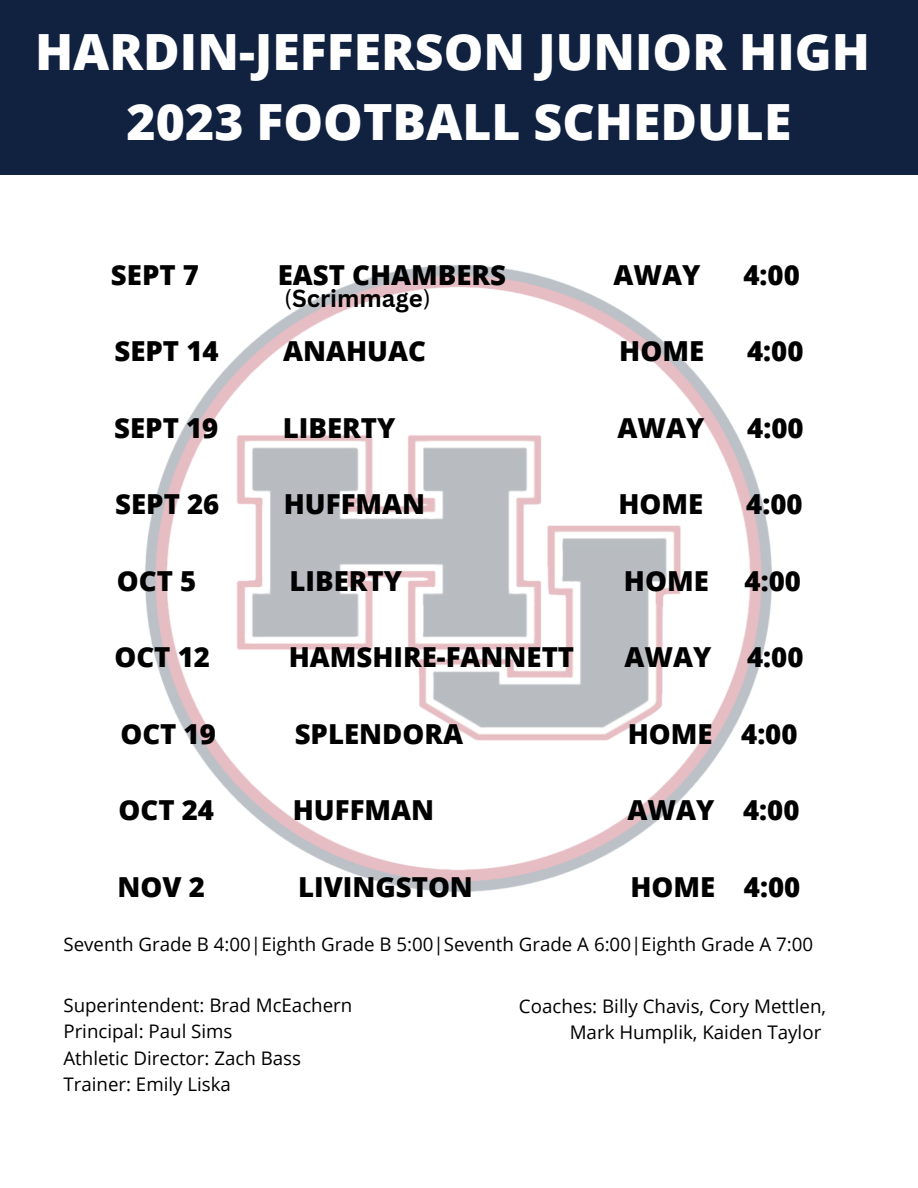
<style>
.page{position:relative;width:918px;height:1188px;background:#fff}
.page>*{position:absolute;margin:0;border:0;box-sizing:border-box;transform-origin:0 0}
.t1{font:800 49.95px "Open Sans";color:#fff}
.t2{font:800 27.6px "Open Sans";color:#000}
.t3{font:700 24px "Canva Sans";color:#000}
.t4{font:18.75px "Open Sans";color:#000}
.s1{font-weight:400}
</style>
<div class="page">
<img style="left:145px;top:265px;width:627px;height:627px">
<div style="left:0;top:0;width:918px;height:174px;background:#112140"></div>
<p class="t1" style="left:35px;top:17px;width:837px">HARDIN-JEFFERSON JUNIOR HIGH</p>
<p class="t1" style="left:127px;top:87px;width:666px">2023 FOOTBALL SCHEDULE</p>
<p class="t2" style="left:111px;top:255px;width:90px">SEPT 7</p>
<p class="t2" style="left:278px;top:255px;width:230px">EAST CHAMBERS</p>
<p class="t2" style="left:614px;top:255px;width:88px">AWAY</p>
<p class="t2" style="left:743px;top:255px;width:58px">4:00</p>
<p class="t3" style="left:284px;top:281px;width:148px"><span class="s1">(</span>Scrimmage<span class="s1">)</span></p>
<p class="t2" style="left:114px;top:332px;width:106px">SEPT 14</p>
<p class="t2" style="left:283px;top:332px;width:144px">ANAHUAC</p>
<p class="t2" style="left:619px;top:332px;width:86px">HOME</p>
<p class="t2" style="left:747px;top:332px;width:58px">4:00</p>
<p class="t2" style="left:114px;top:408px;width:106px">SEPT 19</p>
<p class="t2" style="left:283px;top:408px;width:114px">LIBERTY</p>
<p class="t2" style="left:617px;top:408px;width:88px">AWAY</p>
<p class="t2" style="left:747px;top:408px;width:58px">4:00</p>
<p class="t2" style="left:115px;top:485px;width:106px">SEPT 26</p>
<p class="t2" style="left:284px;top:485px;width:143px">HUFFMAN</p>
<p class="t2" style="left:619px;top:485px;width:86px">HOME</p>
<p class="t2" style="left:746px;top:485px;width:58px">4:00</p>
<p class="t2" style="left:117px;top:561px;width:81px">OCT 5</p>
<p class="t2" style="left:289px;top:561px;width:114px">LIBERTY</p>
<p class="t2" style="left:624px;top:561px;width:86px">HOME</p>
<p class="t2" style="left:745px;top:561px;width:58px">4:00</p>
<p class="t2" style="left:114px;top:638px;width:97px">OCT 12</p>
<p class="t2" style="left:289px;top:638px;width:287px">HAMSHIRE-FANNETT</p>
<p class="t2" style="left:624px;top:638px;width:88px">AWAY</p>
<p class="t2" style="left:747px;top:638px;width:58px">4:00</p>
<p class="t2" style="left:120px;top:714px;width:97px">OCT 19</p>
<p class="t2" style="left:295px;top:714px;width:170px">SPLENDORA</p>
<p class="t2" style="left:628px;top:714px;width:171px">HOME 4:00</p>
<p class="t2" style="left:119px;top:791px;width:97px">OCT 24</p>
<p class="t2" style="left:293px;top:791px;width:143px">HUFFMAN</p>
<p class="t2" style="left:627px;top:791px;width:173px">AWAY 4:00</p>
<p class="t2" style="left:118px;top:867px;width:89px">NOV 2</p>
<p class="t2" style="left:298px;top:867px;width:176px">LIVINGSTON</p>
<p class="t2" style="left:630px;top:867px;width:171px">HOME 4:00</p>
<p class="t4" style="left:63px;top:931px;width:751px">Seventh Grade B 4:00|Eighth Grade B 5:00|Seventh Grade A 6:00|Eighth Grade A 7:00</p>
<p class="t4" style="left:63px;top:992px;width:290px">Superintendent: Brad McEachern</p>
<p class="t4" style="left:63px;top:1018px;width:171px">Principal: Paul Sims</p>
<p class="t4" style="left:63px;top:1045px;width:239px">Athletic Director: Zach Bass</p>
<p class="t4" style="left:63px;top:1071px;width:169px">Trainer: Emily Liska</p>
<p class="t4" style="left:519px;top:993px;width:309px">Coaches: Billy Chavis, Cory Mettlen,</p>
<p class="t4" style="left:570px;top:1019px;width:253px">Mark Humplik, Kaiden Taylor</p>
</div>
